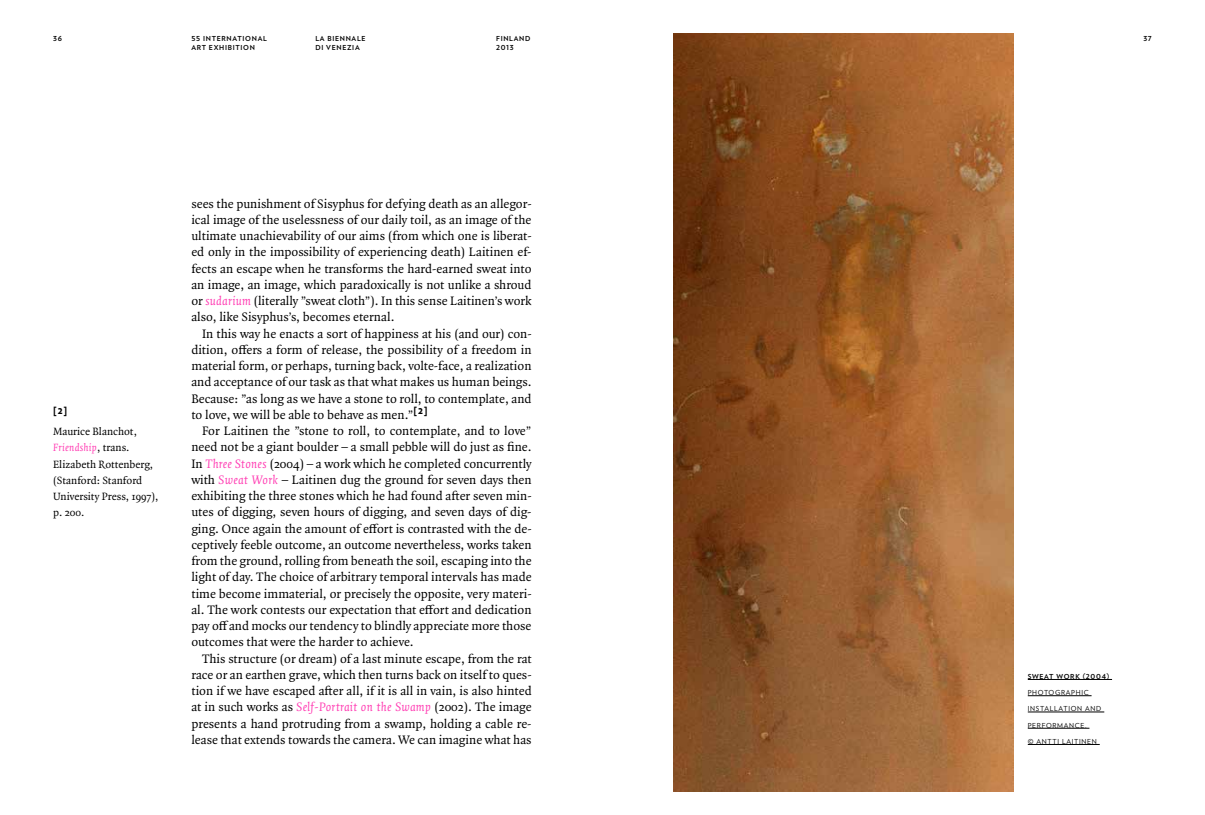
<style>
.page{position:relative;width:1205px;height:815px;background:#fff}
.page>*{position:absolute;margin:0;border:0;box-sizing:border-box;transform-origin:0 0}
.t1{font:13.12px/16.2px "Quadraat OT";color:#000;text-align:justify}
.t2{font:11.25px/16.2px "Quadraat OT";color:#000}
.t3{font:900 10px "Verlag";color:#000}
.t4{font:700 6.88px/9.4px "Verlag";letter-spacing:.1em;color:#000}
.t5{font:6.88px "Verlag";letter-spacing:.1em;color:#000}
.s1{font-style:italic;color:#ff3fb4}
</style>
<div class="page">
<hr style="left:1028px;top:679px;width:84px;height:1px;background:#000">
<hr style="left:1028px;top:695px;width:63px;height:1px;background:#000">
<hr style="left:1028px;top:712px;width:76px;height:1px;background:#000">
<hr style="left:1028px;top:728px;width:61px;height:1px;background:#000">
<hr style="left:1028px;top:744px;width:72px;height:1px;background:#000">
<img style="left:673px;top:34px;width:340px;height:758px">
<p class="t4" style="left:53px;top:33px;width:10px">36</p>
<p class="t4" style="left:1143px;top:33px;width:10px">37</p>
<p class="t4" style="left:191px;top:33px;width:32px">55 INTERNA</p>
<p class="t4" style="left:237px;top:33px;width:11px">TIONAL</p>
<p class="t4" style="left:191px;top:43px;width:33px">ART EXHIBI</p>
<p class="t4" style="left:235px;top:43px;width:11px">TION</p>
<p class="t4" style="left:315px;top:33px;width:23px">LA BIENNALE<br>DI VENE</p>
<p class="t4" style="left:496px;top:33px;width:36px">FINLAND<br>2013</p>
<p class="t4" style="left:347px;top:43px;width:10px">ZIA</p>
<p class="t3" style="left:53px;top:402px;width:16px">[2]</p>
<p class="t2" style="left:53px;top:423px;width:107px">Maurice Blanchot,<br><span class="s1">Friendship</span>, trans.<br>Elizabeth Rottenberg, (Stanford: Stanford<br>University Press, 1997), p. 200.</p>
<p class="t1" style="left:191px;top:195px;width:342px">sees the punishment of Sisyphus for defying death as an allegor&shy;ical image of the uselessness of our daily toil, as an image of the ultimate unachievability of our aims (from which one is liberat&shy;ed only in the impossibility of experiencing death) Laitinen ef&shy;fects an escape when he transforms the hard-earned sweat into an image, an image, which paradoxically is not unlike a shroud or <span class="s1">sudarium</span> (literally ”sweat cloth”). In this sense Laitinen’s work also, like Sisyphus’s, becomes eternal.</p>
<p class="t1" style="left:191px;top:325px;width:342px;text-indent:11px">In this way he enacts a sort of happiness at his (and our) con&shy;dition, offers a form of release, the possibility of a freedom in material form, or perhaps, turning back, volte-face, a realization and acceptance of our task as that what makes us human beings.<br>Because: ”as long as we have a stone to roll, to contemplate, and to love, we will be able to behave as men.”<sup>[2]</sup></p>
<p class="t1" style="left:191px;top:422px;width:342px;text-indent:11px">For Laitinen the ”stone to roll, to contemplate, and to love” need not be a giant boulder – a small pebble will do just as fine.<br>In <span class="s1">Three Stones</span> (2004) – a work which he completed concurrently with <span class="s1">Sweat Work</span> – Laitinen dug the ground for seven days then exhibiting the three stones which he had found after seven min&shy;utes of digging, seven hours of digging, and seven days of dig&shy;ging. Once again the amount of effort is contrasted with the de&shy;ceptively feeble outcome, an outcome nevertheless, works taken from the ground, rolling from beneath the soil, escaping into the light of day. The choice of arbitrary temporal intervals has made time become immaterial, or precisely the opposite, very materi&shy;al. The work contests our expectation that effort and dedication pay off and mocks our tendency to blindly appreciate more those outcomes that were the harder to achieve.</p>
<p class="t1" style="left:191px;top:650px;width:342px;text-indent:11px">This structure (or dream) of a last minute escape, from the rat race or an earthen grave, which then turns back on itself to ques&shy;tion if we have escaped after all, if it is all in vain, is also hinted at in such works as <span class="s1">Self-Portrait on the Swamp</span> (2002). The image presents a hand protruding from a swamp, holding a cable re&shy;lease that extends towards the camera. We can imagine what has</p>
<p class="t4" style="left:1028px;top:671px;width:7px">SWEA</p>
<p class="t4" style="left:1049px;top:671px;width:15px">T WOR</p>
<p class="t4" style="left:1075px;top:671px;width:35px">K (2004)</p>
<p class="t5" style="left:1028px;top:687px;width:62px">PHOTOGRAPH IC</p>
<p class="t5" style="left:1028px;top:704px;width:75px">INSTALLATION AND</p>
<p class="t5" style="left:1028px;top:720px;width:60px">PERFORMANCE.</p>
<p class="t5" style="left:1028px;top:736px;width:71px">© ANTTI LAITINEN</p>
</div>
